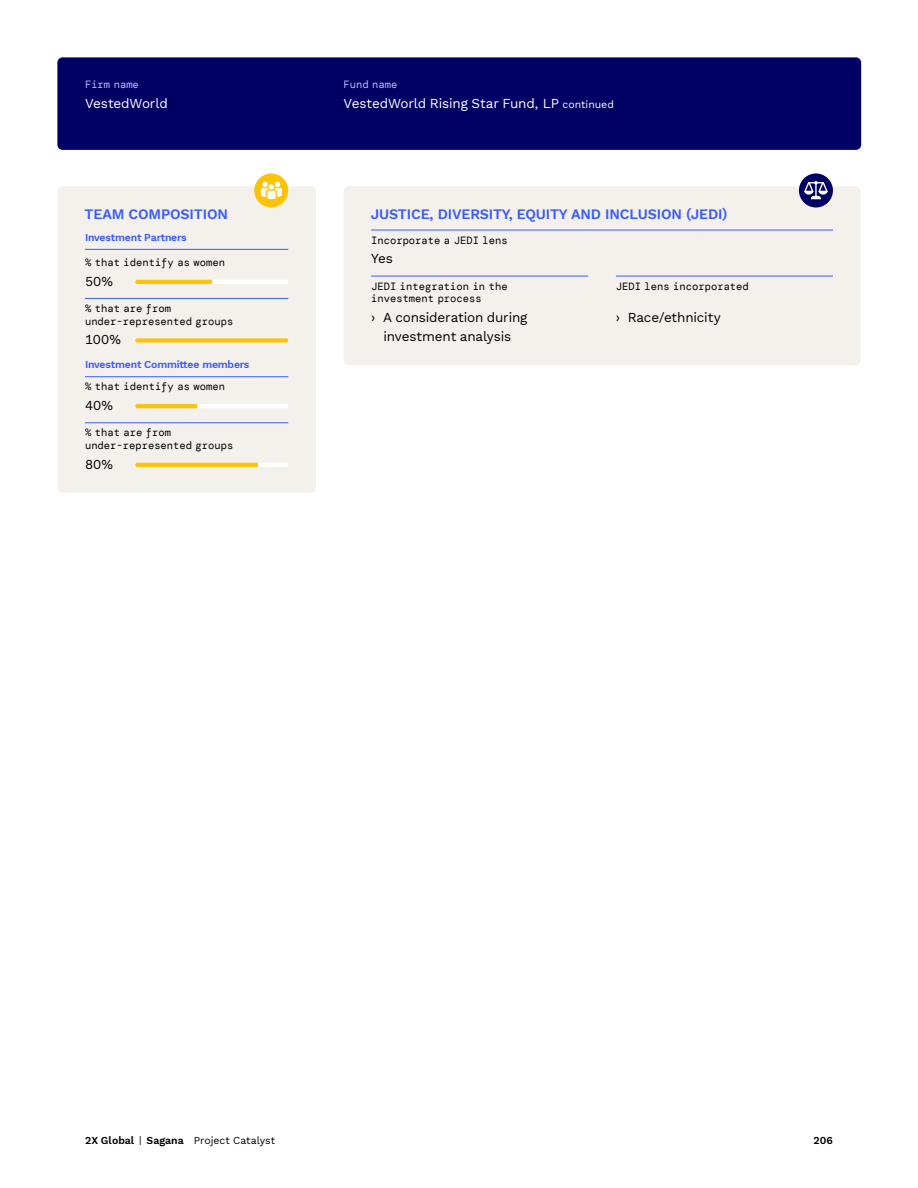
<style>
.page{position:relative;width:918px;height:1188px;background:#fff}
.page>*{position:absolute;margin:0;border:0;box-sizing:border-box;transform-origin:0 0}
.Profile_table_subhead{font:600 14.25px "Work Sans";letter-spacing:-.01em;color:#395aff}
.Profile_text{font:13.5px/18.8px "Work Sans";letter-spacing:-.01em;color:#000;text-align:center}
.Profile_text_rev{font:13.5px "Work Sans";letter-spacing:-.01em;color:#fff}
.Case_Study_Profile_Category_-_No_rule{font:10.5px/12.6px "DM Mono";color:#000}
.Profile_table_subhead_L2{font:600 10.5px "Work Sans";letter-spacing:-.02em;color:#395aff}
.t1{font:10.5px "Work Sans";color:#000}
.t2{font:10.5px "DM Mono";color:#bbbcff}
.t3{font:600 10.5px "Work Sans";color:#000}
.s1{font-size:10.5px}
.s2{font-weight:600}
</style>
<div class="page">
<div style="left:57px;top:57px;width:804px;height:93px;background:#000064;border-radius:5px"></div>
<div style="left:344px;top:186px;width:517px;height:179px;background:#f4f1ed;border-radius:5px"></div>
<svg style="left:588px;top:230px;width:28px;height:1px"></svg>
<hr style="left:371px;top:230px;width:217px;height:1px;background:#395aff">
<hr style="left:616px;top:230px;width:217px;height:1px;background:#395aff">
<hr style="left:371px;top:276px;width:217px;height:1px;background:#395aff">
<hr style="left:616px;top:276px;width:217px;height:1px;background:#395aff">
<div style="left:799px;top:173px;width:34px;height:34px;background:#000064;border-radius:50%"></div>
<svg style="left:804px;top:181px;width:24px;height:18px"></svg>
<div style="left:57px;top:186px;width:259px;height:307px;background:#f4f1ed;border-radius:5px"></div>
<hr style="left:85px;top:298px;width:203px;height:1px;background:#395aff">
<hr style="left:85px;top:422px;width:203px;height:1px;background:#395aff">
<hr style="left:85px;top:249px;width:203px;height:1px;background:#395aff">
<hr style="left:85px;top:376px;width:203px;height:1px;background:#395aff">
<hr style="left:135px;top:280px;width:153px;height:4px;background:#fff;border-radius:2px">
<hr style="left:135px;top:280px;width:77px;height:4px;background:#fcc30b">
<div style="left:135px;top:338px;width:153px;height:5px;background:#fcc30b;border-radius:2px"></div>
<hr style="left:135px;top:404px;width:153px;height:4px;background:#fff;border-radius:2px">
<svg style="left:135px;top:404px;width:61px;height:4px"></svg>
<hr style="left:135px;top:463px;width:153px;height:4px;background:#fff;border-radius:2px">
<svg style="left:135px;top:463px;width:123px;height:4px"></svg>
<div style="left:254px;top:173px;width:34px;height:34px;background:#fcc30b;border-radius:50%"></div>
<svg style="left:261px;top:182px;width:21px;height:17px"></svg>
<p class="t2" style="left:85px;top:78px;width:55px">Firm name</p>
<p class="t2" style="left:344px;top:78px;width:55px">Fund name</p>
<p class="Profile_text_rev" style="left:85px;top:93px;width:84px">VestedWorld</p>
<p class="Profile_text_rev" style="left:344px;top:93px;width:272px">VestedWorld Rising Star Fund, LP <span class="s1">continued</span></p>
<p class="Profile_table_subhead" style="left:85px;top:203px;width:145px">TEAM COMPOSITION</p>
<p class="Profile_table_subhead_L2" style="left:85px;top:229px;width:103px">Investment Partners</p>
<p class="Case_Study_Profile_Category_-_No_rule" style="left:85px;top:256px;width:141px">% that identify as women</p>
<p class="Profile_text" style="left:85px;top:271px;width:29px">50%</p>
<p class="Case_Study_Profile_Category_-_No_rule" style="left:85px;top:302px;width:150px">% that are from under-represented groups</p>
<p class="Profile_text" style="left:85px;top:330px;width:37px">100%</p>
<p class="Profile_table_subhead_L2" style="left:85px;top:357px;width:166px">Investment Committee members</p>
<p class="Case_Study_Profile_Category_-_No_rule" style="left:85px;top:381px;width:141px">% that identify as women</p>
<p class="Profile_text" style="left:85px;top:395px;width:30px">40%</p>
<p class="Case_Study_Profile_Category_-_No_rule" style="left:85px;top:427px;width:150px">% that are from under-represented groups</p>
<p class="Profile_text" style="left:85px;top:454px;width:29px">80%</p>
<p class="Profile_table_subhead" style="left:371px;top:203px;width:358px">JUSTICE, DIVERSITY, EQUITY AND INCLUSION (JEDI)</p>
<p class="Case_Study_Profile_Category_-_No_rule" style="left:371px;top:234px;width:138px">Incorporate a JEDI lens</p>
<p class="Profile_text" style="left:371px;top:249px;width:23px">Yes</p>
<p class="Case_Study_Profile_Category_-_No_rule" style="left:371px;top:280px;width:138px">JEDI integration in the investment process</p>
<p class="Case_Study_Profile_Category_-_No_rule" style="left:616px;top:280px;width:134px">JEDI lens incorporated</p>
<p class="Profile_text" style="left:371px;top:307px;width:158px">› A consideration during investment analysis</p>
<p class="Profile_text" style="left:616px;top:307px;width:106px">› Race/ethnicity</p>
<p class="t1" style="left:85px;top:1132px;width:192px"><span class="s2">2X Global</span> | <span class="s2">Sagana</span> Project Catalyst</p>
<p class="t3" style="left:814px;top:1132px;width:21px">206</p>
</div>
